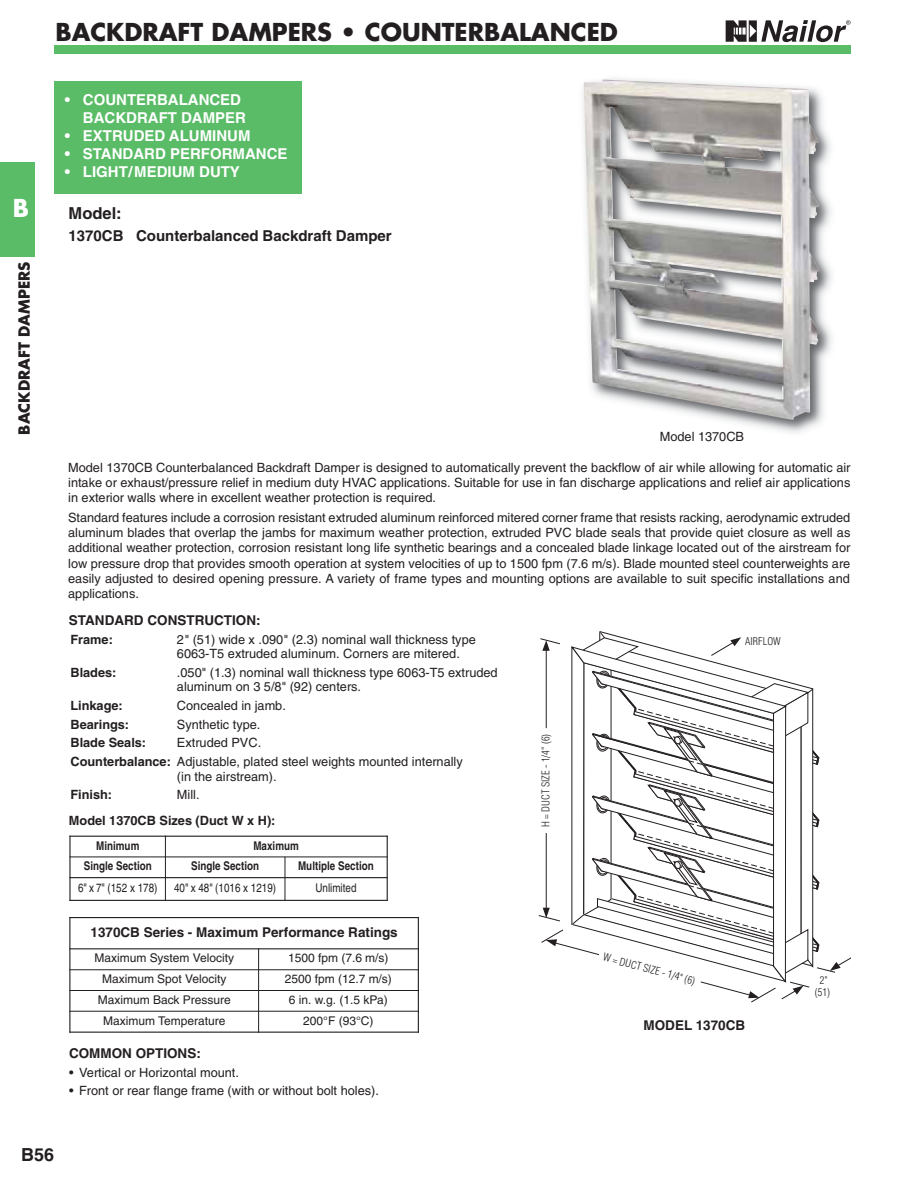
<style>
.page{position:relative;width:918px;height:1188px;background:#fff}
.page>*{position:absolute;margin:0;border:0;box-sizing:border-box;transform-origin:0 0}
.t1{font:700 24px "Futura";color:#231f20}
.t2{font:700 24px "Futura";color:#fff}
.t3{font:700 18px "Helvetica";color:#231f20}
.t4{font:700 16.5px "Helvetica";color:#231f20}
.t5{font:700 15px/18px "Helvetica";color:#fff}
.t6{font:700 15px "Helvetica";color:#231f20}
.t7{font:700 15px "Futura";color:#231f20}
.t8{font:700 13.5px "Helvetica";color:#231f20}
.t9{font:12.75px/15.3px "Helvetica";color:#231f20}
.t10{font:700 12.75px "Helvetica";color:#231f20}
.t11{font:12px "Helvetica";color:#231f20}
.t12{font:700 condensed 12px "Helvetica";color:#231f20}
.t13{font:condensed 12px "Helvetica";color:#231f20}
.t14{font:300 condensed 10.5px/12.6px "Helvetica";color:#231f20;text-align:center}
.s1{font-weight:700}
</style>
<div class="page">
<svg style="left:726px;top:20px;width:124px;height:22px"></svg>
<div style="left:54px;top:45px;width:797px;height:8px;background:#5abc66"></div>
<div style="left:0;top:162px;width:34px;height:94px;background:#5abc66"></div>
<img style="left:582px;top:78px;width:250px;height:355px">
<img style="left:584px;top:80px;width:236px;height:340px">
<div style="left:54px;top:81px;width:248px;height:113px;background:#5abc66"></div>
<hr style="left:69px;top:836px;width:2px;height:65px;background:#231f20">
<hr style="left:165px;top:836px;width:1px;height:65px;background:#231f20">
<hr style="left:285px;top:857px;width:1px;height:44px;background:#231f20">
<hr style="left:387px;top:836px;width:1px;height:65px;background:#231f20">
<hr style="left:69px;top:836px;width:319px;height:1px;background:#231f20">
<hr style="left:69px;top:857px;width:319px;height:1px;background:#231f20">
<hr style="left:69px;top:877px;width:319px;height:1px;background:#231f20">
<hr style="left:69px;top:900px;width:319px;height:1px;background:#231f20">
<svg style="left:539px;top:631px;width:312px;height:372px"></svg>
<hr style="left:69px;top:917px;width:1px;height:116px;background:#231f20">
<hr style="left:258px;top:948px;width:1px;height:85px;background:#231f20">
<hr style="left:418px;top:917px;width:1px;height:116px;background:#231f20">
<hr style="left:69px;top:917px;width:350px;height:1px;background:#231f20">
<hr style="left:69px;top:948px;width:350px;height:1px;background:#231f20">
<hr style="left:69px;top:969px;width:350px;height:1px;background:#231f20">
<hr style="left:69px;top:990px;width:350px;height:1px;background:#231f20">
<hr style="left:69px;top:1011px;width:350px;height:1px;background:#231f20">
<hr style="left:69px;top:1032px;width:350px;height:1px;background:#231f20">
<h1 class="t2" style="left:13px;top:197px;width:18px">B</h1>
<p class="t7" style="left:17px;top:435px;width:174px;rotate:-90deg">BACKDRAFT DAMPERS</p>
<h1 class="t1" style="left:56px;top:22px;width:564px">BACKDRAFT DAMPERS • COUNTERBALANCED</h1>
<p class="t5" style="left:83px;top:93px;width:165px;text-indent:-18px">• COUNTERBALANCED<br>BACKDRAFT DAMPER</p>
<p class="t5" style="left:65px;top:129px;width:187px">• EXTRUDED ALUMINUM</p>
<p class="t5" style="left:65px;top:147px;width:224px">• STANDARD PERFORMANCE</p>
<p class="t5" style="left:65px;top:165px;width:177px">• LIGHT/MEDIUM DUTY</p>
<p class="t4" style="left:69px;top:207px;width:55px">Model:</p>
<p class="t6" style="left:69px;top:230px;width:325px">1370CB Counterbalanced Backdraft Damper</p>
<p class="t9" style="left:660px;top:430px;width:86px">Model 1370CB</p>
<p class="t9" style="left:68px;top:461px;width:784px;text-align:justify">Model 1370CB Counterbalanced Backdraft Damper is designed to automatically prevent the backflow of air while allowing for automatic air intake or exhaust/pressure relief in medium duty HVAC applications. Suitable for use in fan discharge applications and relief air applications in exterior walls where in excellent weather protection is required.</p>
<p class="t9" style="left:68px;top:511px;width:784px;text-align:justify">Standard features include a corrosion resistant extruded aluminum reinforced mitered corner frame that resists racking, aerodynamic extruded aluminum blades that overlap the jambs for maximum weather protection, extruded PVC blade seals that provide quiet closure as well as additional weather protection, corrosion resistant long life synthetic bearings and a concealed blade linkage located out of the airstream for low pressure drop that provides smooth operation at system velocities of up to 1500 fpm (7.6 m/s). Blade mounted steel counterweights are easily adjusted to desired opening pressure. A variety of frame types and mounting options are available to suit specific installations and applications.</p>
<p class="t8" style="left:69px;top:616px;width:193px">STANDARD CONSTRUCTION:</p>
<p class="t10" style="left:70px;top:635px;width:44px">Frame:</p>
<p class="t9" style="left:177px;top:634px;width:300px;line-height:14.2px">2" (51) wide x .090" (2.3) nominal wall thickness type<br>6063-T5 extruded aluminum. Corners are mitered.</p>
<p class="t10" style="left:70px;top:668px;width:47px">Blades:</p>
<p class="t9" style="left:177px;top:667px;width:322px;line-height:14.2px">.050" (1.3) nominal wall thickness type 6063-T5 extruded aluminum on 3 5/8" (92) centers.</p>
<p class="t10" style="left:70px;top:701px;width:54px">Linkage:</p>
<p class="t9" style="left:177px;top:699px;width:110px">Concealed in jamb.</p>
<p class="t10" style="left:70px;top:720px;width:60px">Bearings:</p>
<p class="t9" style="left:177px;top:718px;width:85px">Synthetic type.</p>
<p class="t10" style="left:70px;top:738px;width:77px">Blade Seals:</p>
<p class="t9" style="left:70px;top:735px;width:394px;line-height:18.8px;text-indent:107px">Extruded PVC.<br><span class="s1">Counterbalance:</span> Adjustable, plated steel weights mounted internally</p>
<p class="t9" style="left:177px;top:770px;width:101px">(in the airstream).</p>
<p class="t10" style="left:70px;top:790px;width:43px">Finish:</p>
<p class="t9" style="left:177px;top:788px;width:24px">Mill.</p>
<p class="t10" style="left:69px;top:816px;width:208px">Model 1370CB Sizes (Duct W x H):</p>
<p class="t12" style="left:96px;top:841px;width:45px">Minimum</p>
<p class="t12" style="left:253px;top:841px;width:47px">Maximum</p>
<p class="t12" style="left:84px;top:862px;width:70px">Single Section</p>
<p class="t12" style="left:191px;top:862px;width:70px">Single Section</p>
<p class="t12" style="left:298px;top:862px;width:77px">Multiple Section</p>
<p class="t13" style="left:78px;top:883px;width:81px">6" x 7" (152 x 178)</p>
<p class="t13" style="left:174px;top:883px;width:104px">40" x 48" (1016 x 1219)</p>
<p class="t13" style="left:315px;top:883px;width:43px">Unlimited</p>
<p class="t8" style="left:91px;top:927px;width:309px">1370CB Series - Maximum Performance Ratings</p>
<p class="t11" style="left:94px;top:954px;width:141px">Maximum System Velocity</p>
<p class="t11" style="left:288px;top:954px;width:102px">1500 fpm (7.6 m/s)</p>
<p class="t11" style="left:102px;top:975px;width:126px">Maximum Spot Velocity</p>
<p class="t11" style="left:285px;top:975px;width:109px">2500 fpm (12.7 m/s)</p>
<p class="t11" style="left:98px;top:995px;width:135px">Maximum Back Pressure</p>
<p class="t11" style="left:289px;top:995px;width:101px">6 in. w.g. (1.5 kPa)</p>
<p class="t11" style="left:103px;top:1016px;width:124px">Maximum Temperature</p>
<p class="t11" style="left:303px;top:1016px;width:72px">200°F (93°C)</p>
<p class="t8" style="left:69px;top:1048px;width:133px">COMMON OPTIONS:</p>
<p class="t9" style="left:69px;top:1066px;width:172px">• Vertical or Horizontal mount.</p>
<p class="t9" style="left:69px;top:1085px;width:311px">• Front or rear flange frame (with or without bolt holes).</p>
<p class="t14" style="left:540px;top:827px;width:95px;rotate:-90deg">H = DUCT SIZE - 1/4" (6)</p>
<p class="t14" style="left:745px;top:636px;width:37px">AIRFLOW</p>
<p class="t14" style="left:605px;top:951px;width:96px;rotate:15deg">W = DUCT SIZE - 1/4" (6)</p>
<p class="t8" style="left:644px;top:1021px;width:103px">MODEL 1370CB</p>
<p class="t14" style="left:815px;top:974px;width:17px">2" (51)</p>
<h2 class="t3" style="left:21px;top:1148px;width:34px">B56</h2>
</div>
